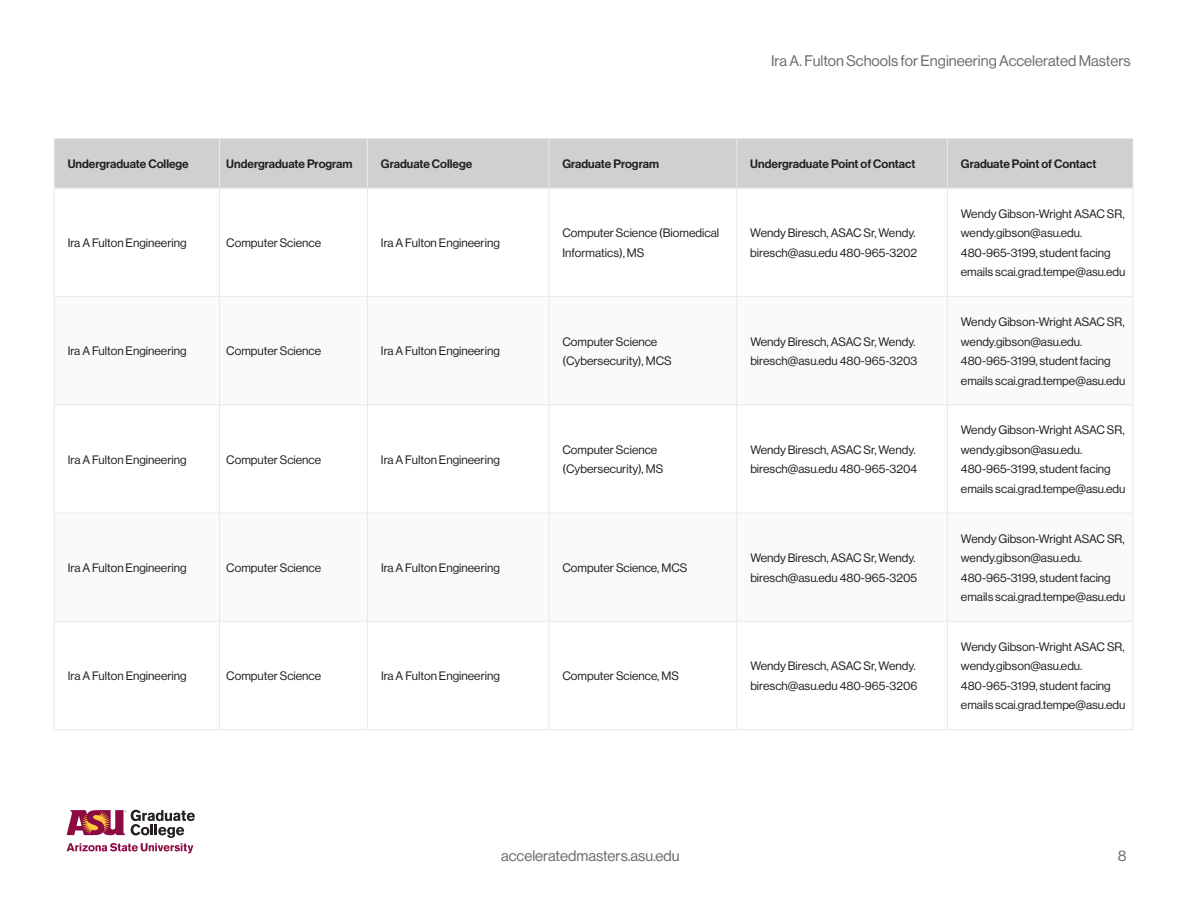
<style>
.page{position:relative;width:1188px;height:918px;background:#fff}
.page>*{position:absolute;margin:0;border:0;box-sizing:border-box;transform-origin:0 0}
.t1{font:15px "N Haas Grotesk DS Pro 55 Rg";color:#6b6b6a}
.t2{font:15px "N Haas Grotesk DS Pro 55 Rg";color:#6b6a69}
.t3{font:12px/19.5px "N Haas Grotesk DS Pro 55 Rg";color:#231f20}
.t4{font:12px "N Haas Grotesk DS Pro 65 Md";color:#231f20}
</style>
<div class="page">
<svg style="left:67px;top:810px;width:128px;height:43px"></svg>
<div style="left:55px;top:139px;width:1078px;height:49px;background:#cfd0cf"></div>
<svg style="left:55px;top:297px;width:1078px;height:324px"></svg>
<hr style="left:947px;top:138px;width:186px;height:1px;background:#e9e9e9">
<hr style="left:1133px;top:139px;width:1px;height:49px;background:#e9e9e9">
<hr style="left:947px;top:188px;width:186px;height:1px;background:#e9e9e9">
<hr style="left:1133px;top:188px;width:1px;height:108px;background:#e9e9e9">
<hr style="left:947px;top:296px;width:186px;height:1px;background:#e9e9e9">
<hr style="left:1133px;top:297px;width:1px;height:108px;background:#e9e9e9">
<hr style="left:947px;top:405px;width:186px;height:1px;background:#e9e9e9">
<hr style="left:1133px;top:405px;width:1px;height:108px;background:#e9e9e9">
<hr style="left:947px;top:513px;width:186px;height:1px;background:#e9e9e9">
<hr style="left:1133px;top:513px;width:1px;height:108px;background:#e9e9e9">
<hr style="left:947px;top:621px;width:186px;height:1px;background:#e9e9e9">
<hr style="left:1133px;top:622px;width:1px;height:107px;background:#e9e9e9">
<hr style="left:947px;top:729px;width:186px;height:1px;background:#e9e9e9">
<hr style="left:54px;top:138px;width:165px;height:1px;background:#e9e9e9">
<hr style="left:54px;top:139px;width:1px;height:49px;background:#e9e9e9">
<hr style="left:54px;top:188px;width:165px;height:1px;background:#e9e9e9">
<hr style="left:54px;top:188px;width:1px;height:108px;background:#e9e9e9">
<hr style="left:54px;top:296px;width:165px;height:1px;background:#e9e9e9">
<hr style="left:54px;top:297px;width:1px;height:108px;background:#e9e9e9">
<hr style="left:54px;top:405px;width:165px;height:1px;background:#e9e9e9">
<hr style="left:54px;top:405px;width:1px;height:108px;background:#e9e9e9">
<hr style="left:54px;top:513px;width:165px;height:1px;background:#e9e9e9">
<hr style="left:54px;top:513px;width:1px;height:108px;background:#e9e9e9">
<hr style="left:54px;top:621px;width:165px;height:1px;background:#e9e9e9">
<hr style="left:54px;top:622px;width:1px;height:107px;background:#e9e9e9">
<hr style="left:54px;top:729px;width:165px;height:1px;background:#e9e9e9">
<hr style="left:219px;top:138px;width:148px;height:1px;background:#e9e9e9">
<hr style="left:219px;top:139px;width:1px;height:49px;background:#e9e9e9">
<hr style="left:219px;top:188px;width:148px;height:1px;background:#e9e9e9">
<hr style="left:219px;top:188px;width:1px;height:108px;background:#e9e9e9">
<hr style="left:219px;top:296px;width:148px;height:1px;background:#e9e9e9">
<hr style="left:219px;top:297px;width:1px;height:108px;background:#e9e9e9">
<hr style="left:219px;top:405px;width:148px;height:1px;background:#e9e9e9">
<hr style="left:219px;top:405px;width:1px;height:108px;background:#e9e9e9">
<hr style="left:219px;top:513px;width:148px;height:1px;background:#e9e9e9">
<hr style="left:219px;top:513px;width:1px;height:108px;background:#e9e9e9">
<hr style="left:219px;top:621px;width:148px;height:1px;background:#e9e9e9">
<hr style="left:219px;top:622px;width:1px;height:107px;background:#e9e9e9">
<hr style="left:219px;top:729px;width:148px;height:1px;background:#e9e9e9">
<hr style="left:367px;top:138px;width:182px;height:1px;background:#e9e9e9">
<hr style="left:367px;top:139px;width:1px;height:49px;background:#e9e9e9">
<hr style="left:367px;top:188px;width:182px;height:1px;background:#e9e9e9">
<hr style="left:367px;top:188px;width:1px;height:108px;background:#e9e9e9">
<hr style="left:367px;top:296px;width:182px;height:1px;background:#e9e9e9">
<hr style="left:367px;top:297px;width:1px;height:108px;background:#e9e9e9">
<hr style="left:367px;top:405px;width:182px;height:1px;background:#e9e9e9">
<hr style="left:367px;top:405px;width:1px;height:108px;background:#e9e9e9">
<hr style="left:367px;top:513px;width:182px;height:1px;background:#e9e9e9">
<hr style="left:367px;top:513px;width:1px;height:108px;background:#e9e9e9">
<hr style="left:367px;top:621px;width:182px;height:1px;background:#e9e9e9">
<hr style="left:367px;top:622px;width:1px;height:107px;background:#e9e9e9">
<hr style="left:367px;top:729px;width:182px;height:1px;background:#e9e9e9">
<hr style="left:549px;top:138px;width:188px;height:1px;background:#e9e9e9">
<hr style="left:549px;top:139px;width:1px;height:49px;background:#e9e9e9">
<hr style="left:549px;top:188px;width:188px;height:1px;background:#e9e9e9">
<hr style="left:549px;top:188px;width:1px;height:108px;background:#e9e9e9">
<hr style="left:549px;top:296px;width:188px;height:1px;background:#e9e9e9">
<hr style="left:549px;top:297px;width:1px;height:108px;background:#e9e9e9">
<hr style="left:549px;top:405px;width:188px;height:1px;background:#e9e9e9">
<hr style="left:549px;top:405px;width:1px;height:108px;background:#e9e9e9">
<hr style="left:549px;top:513px;width:188px;height:1px;background:#e9e9e9">
<hr style="left:549px;top:513px;width:1px;height:108px;background:#e9e9e9">
<hr style="left:549px;top:621px;width:188px;height:1px;background:#e9e9e9">
<hr style="left:549px;top:622px;width:1px;height:107px;background:#e9e9e9">
<hr style="left:549px;top:729px;width:188px;height:1px;background:#e9e9e9">
<hr style="left:737px;top:138px;width:210px;height:1px;background:#e9e9e9">
<hr style="left:737px;top:139px;width:1px;height:49px;background:#e9e9e9">
<hr style="left:947px;top:139px;width:1px;height:49px;background:#e9e9e9">
<hr style="left:737px;top:188px;width:210px;height:1px;background:#e9e9e9">
<hr style="left:737px;top:188px;width:1px;height:108px;background:#e9e9e9">
<hr style="left:947px;top:188px;width:1px;height:108px;background:#e9e9e9">
<hr style="left:737px;top:296px;width:210px;height:1px;background:#e9e9e9">
<hr style="left:737px;top:297px;width:1px;height:108px;background:#e9e9e9">
<hr style="left:947px;top:297px;width:1px;height:108px;background:#e9e9e9">
<hr style="left:737px;top:405px;width:210px;height:1px;background:#e9e9e9">
<hr style="left:737px;top:405px;width:1px;height:108px;background:#e9e9e9">
<hr style="left:947px;top:405px;width:1px;height:108px;background:#e9e9e9">
<hr style="left:737px;top:513px;width:210px;height:1px;background:#e9e9e9">
<hr style="left:737px;top:513px;width:1px;height:108px;background:#e9e9e9">
<hr style="left:947px;top:513px;width:1px;height:108px;background:#e9e9e9">
<hr style="left:737px;top:621px;width:210px;height:1px;background:#e9e9e9">
<hr style="left:737px;top:622px;width:1px;height:107px;background:#e9e9e9">
<hr style="left:947px;top:622px;width:1px;height:107px;background:#e9e9e9">
<hr style="left:737px;top:729px;width:210px;height:1px;background:#e9e9e9">
<p class="t1" style="left:771px;top:52px;width:361px">Ira A. Fulton Schools for Engineering Accelerated Masters</p>
<p class="t4" style="left:68px;top:157px;width:123px">Undergraduate College</p>
<p class="t4" style="left:226px;top:157px;width:128px">Undergraduate Program</p>
<p class="t4" style="left:381px;top:157px;width:93px">Graduate College</p>
<p class="t4" style="left:562px;top:157px;width:98px">Graduate Program</p>
<p class="t4" style="left:750px;top:157px;width:167px">Undergraduate Point of Contact</p>
<p class="t4" style="left:961px;top:157px;width:137px">Graduate Point of Contact</p>
<p class="t3" style="left:68px;top:233px;width:120px">Ira A Fulton Engineering</p>
<p class="t3" style="left:226px;top:233px;width:96px">Computer Science</p>
<p class="t3" style="left:381px;top:233px;width:120px">Ira A Fulton Engineering</p>
<p class="t3" style="left:562px;top:223px;width:158px">Computer Science (Biomedical<br>Informatics), MS</p>
<p class="t3" style="left:750px;top:223px;width:168px">Wendy Biresch, ASAC Sr, Wendy. biresch@asu.edu 480-965-3202</p>
<p class="t3" style="left:68px;top:341px;width:120px">Ira A Fulton Engineering</p>
<p class="t3" style="left:226px;top:341px;width:96px">Computer Science</p>
<p class="t3" style="left:381px;top:341px;width:120px">Ira A Fulton Engineering</p>
<p class="t3" style="left:562px;top:332px;width:111px">Computer Science (Cybersecurity), MCS</p>
<p class="t3" style="left:750px;top:332px;width:168px">Wendy Biresch, ASAC Sr, Wendy. biresch@asu.edu 480-965-3203</p>
<p class="t3" style="left:68px;top:450px;width:120px">Ira A Fulton Engineering</p>
<p class="t3" style="left:226px;top:450px;width:96px">Computer Science</p>
<p class="t3" style="left:381px;top:450px;width:120px">Ira A Fulton Engineering</p>
<p class="t3" style="left:562px;top:440px;width:102px">Computer Science (Cybersecurity), MS</p>
<p class="t3" style="left:750px;top:440px;width:168px">Wendy Biresch, ASAC Sr, Wendy. biresch@asu.edu 480-965-3204</p>
<p class="t3" style="left:68px;top:558px;width:120px">Ira A Fulton Engineering</p>
<p class="t3" style="left:226px;top:558px;width:96px">Computer Science</p>
<p class="t3" style="left:381px;top:558px;width:120px">Ira A Fulton Engineering</p>
<p class="t3" style="left:562px;top:558px;width:126px">Computer Science, MCS</p>
<p class="t3" style="left:750px;top:548px;width:168px">Wendy Biresch, ASAC Sr, Wendy. biresch@asu.edu 480-965-3205</p>
<p class="t3" style="left:68px;top:666px;width:120px">Ira A Fulton Engineering</p>
<p class="t3" style="left:226px;top:666px;width:96px">Computer Science</p>
<p class="t3" style="left:381px;top:666px;width:120px">Ira A Fulton Engineering</p>
<p class="t3" style="left:562px;top:666px;width:118px">Computer Science, MS</p>
<p class="t3" style="left:750px;top:657px;width:169px">Wendy Biresch, ASAC Sr, Wendy. biresch@asu.edu 480-965-3206</p>
<p class="t3" style="left:961px;top:204px;width:165px">Wendy Gibson-Wright ASAC SR, wendy.gibson@asu.edu.</p>
<p class="t3" style="left:961px;top:243px;width:166px">480-965-3199, student facing emails scai.grad.tempe@asu.edu</p>
<p class="t3" style="left:961px;top:312px;width:165px">Wendy Gibson-Wright ASAC SR, wendy.gibson@asu.edu.</p>
<p class="t3" style="left:961px;top:351px;width:166px">480-965-3199, student facing emails scai.grad.tempe@asu.edu</p>
<p class="t3" style="left:961px;top:420px;width:165px">Wendy Gibson-Wright ASAC SR, wendy.gibson@asu.edu.</p>
<p class="t3" style="left:961px;top:459px;width:166px">480-965-3199, student facing emails scai.grad.tempe@asu.edu</p>
<p class="t3" style="left:961px;top:529px;width:165px">Wendy Gibson-Wright ASAC SR, wendy.gibson@asu.edu.</p>
<p class="t3" style="left:961px;top:568px;width:166px">480-965-3199, student facing emails scai.grad.tempe@asu.edu</p>
<p class="t3" style="left:961px;top:637px;width:165px">Wendy Gibson-Wright ASAC SR, wendy.gibson@asu.edu.</p>
<p class="t3" style="left:961px;top:676px;width:166px">480-965-3199, student facing emails scai.grad.tempe@asu.edu</p>
<p class="t2" style="left:501px;top:847px;width:180px">acceleratedmasters.asu.edu</p>
<p class="t1" style="left:1118px;top:847px;width:10px">8</p>
</div>
